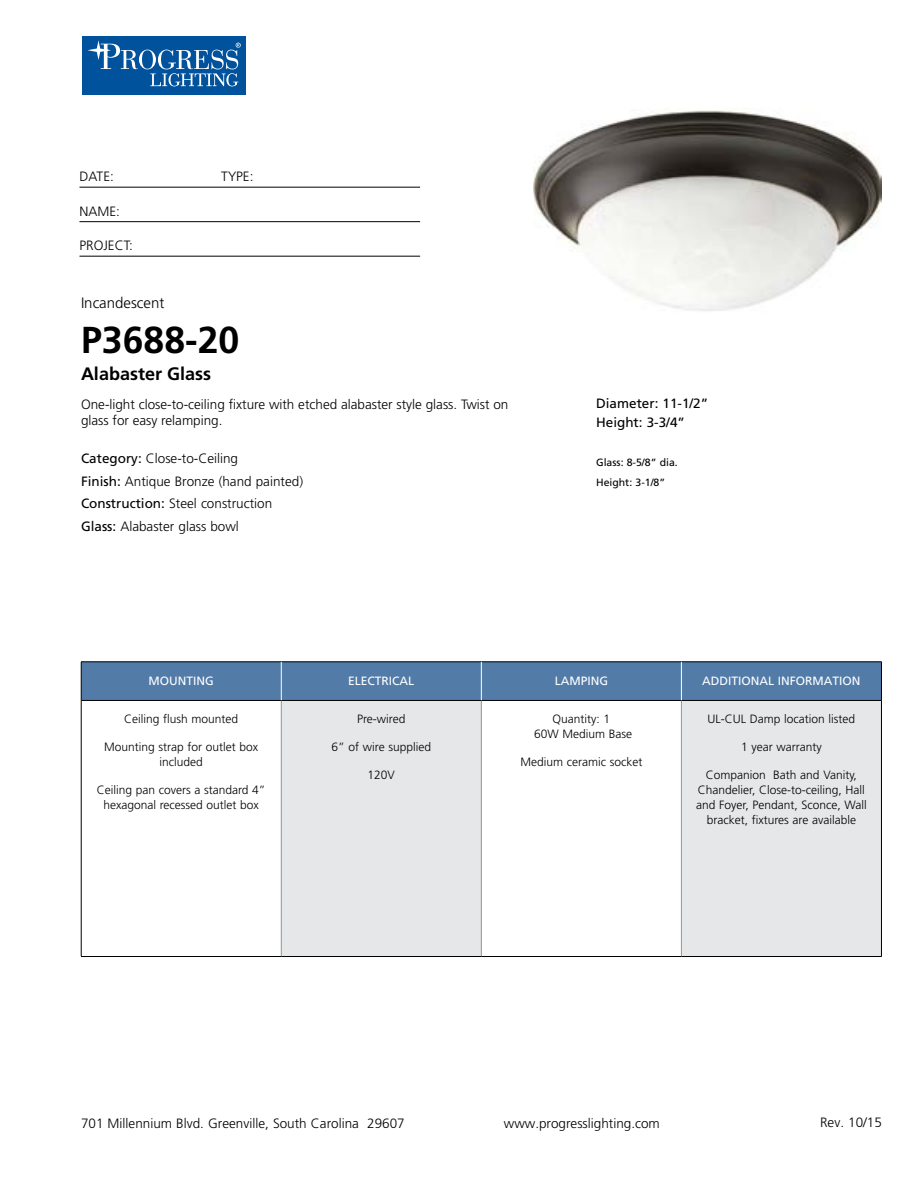
<style>
.page{position:relative;width:918px;height:1188px;background:#fff}
.page>*{position:absolute;margin:0;border:0;box-sizing:border-box;transform-origin:0 0}
.t1{font:700 37.5px "Frutiger";color:#000}
.t2{font:700 18px "Frutiger";color:#000}
.t3{font:300 15px "Frutiger";color:#000}
.t4{font:300 13.5px/22.5px "Frutiger";color:#000}
.t5{font:13.5px/19.5px "Frutiger";color:#000}
.t6{font:300 12px/15px "Frutiger";color:#000;text-align:center}
.t7{font:12px "Frutiger";color:#fff}
.t8{font:10.5px/19.5px "Frutiger";color:#000}
.s1{font-weight:400}
</style>
<div class="page">
<div style="left:82px;top:36px;width:164px;height:59px;background:#00529c"></div>
<svg style="left:139px;top:50px;width:17px;height:19px"></svg>
<div style="left:142px;top:50px;width:11px;height:19px;background:#00529c;border-radius:50%"></div>
<svg style="left:87px;top:40px;width:51px;height:29px"></svg>
<svg style="left:150px;top:43px;width:91px;height:43px"></svg>
<hr style="left:80px;top:187px;width:340px;height:1px;background:#000">
<hr style="left:80px;top:221px;width:340px;height:1px;background:#000">
<hr style="left:80px;top:256px;width:340px;height:1px;background:#000">
<div style="left:82px;top:663px;width:799px;height:37px;background:#527ba8"></div>
<div style="left:281px;top:700px;width:200px;height:257px;background:#e6e7e8"></div>
<div style="left:681px;top:700px;width:200px;height:257px;background:#e6e7e8"></div>
<hr style="left:281px;top:701px;width:1px;height:255px;background:#939598">
<hr style="left:481px;top:701px;width:1px;height:255px;background:#939598">
<hr style="left:681px;top:701px;width:1px;height:255px;background:#939598">
<hr style="left:81px;top:700px;width:200px;height:1px;background:#000">
<hr style="left:281px;top:700px;width:200px;height:1px;background:#000">
<hr style="left:481px;top:700px;width:200px;height:1px;background:#000">
<hr style="left:681px;top:700px;width:200px;height:1px;background:#000">
<hr style="left:81px;top:956px;width:200px;height:1px;background:#000">
<hr style="left:281px;top:956px;width:200px;height:1px;background:#000">
<hr style="left:481px;top:956px;width:200px;height:1px;background:#000">
<hr style="left:681px;top:956px;width:201px;height:1px;background:#000">
<hr style="left:81px;top:662px;width:200px;height:1px;background:#000">
<hr style="left:81px;top:662px;width:1px;height:38px;background:#000">
<hr style="left:281px;top:662px;width:200px;height:1px;background:#000">
<hr style="left:481px;top:662px;width:200px;height:1px;background:#000">
<hr style="left:681px;top:662px;width:201px;height:1px;background:#000">
<hr style="left:881px;top:662px;width:1px;height:38px;background:#000">
<hr style="left:81px;top:700px;width:1px;height:256px;background:#000">
<hr style="left:881px;top:700px;width:1px;height:256px;background:#000">
<hr style="left:281px;top:662px;width:1px;height:38px;background:#fff">
<hr style="left:681px;top:662px;width:1px;height:38px;background:#fff">
<hr style="left:481px;top:662px;width:1px;height:38px;background:#fff">
<img style="left:533px;top:110px;width:349px;height:201px">
<p class="t4" style="left:80px;top:165px;width:36px">DATE:</p>
<p class="t4" style="left:221px;top:165px;width:34px">TYPE:</p>
<p class="t4" style="left:80px;top:200px;width:42px">NAME:</p>
<p class="t4" style="left:80px;top:234px;width:55px">PROJECT:</p>
<p class="t3" style="left:81px;top:295px;width:85px">Incandescent</p>
<h1 class="t1" style="left:81px;top:318px;width:160px">P3688-20</h1>
<h2 class="t2" style="left:81px;top:364px;width:132px">Alabaster Glass</h2>
<p class="t4" style="left:81px;top:396px;width:429px;line-height:16.2px">One-light close-to-ceiling fixture with etched alabaster style glass. Twist on glass for easy relamping.</p>
<p class="t4" style="left:81px;top:448px;width:224px"><span class="s1">Category:</span> Close-to-Ceiling<br><span class="s1">Finish:</span> Antique Bronze (hand painted)<br><span class="s1">Construction:</span> Steel construction <span class="s1">Glass:</span> Alabaster glass bowl</p>
<p class="t5" style="left:596px;top:393px;width:114px">Diameter: 11-1/2”<br>Height: 3-3/4”</p>
<p class="t8" style="left:596px;top:453px;width:83px">Glass: 8-5/8” dia.<br>Height: 3-1/8”</p>
<p class="t7" style="left:149px;top:673px;width:67px">MOUNTING</p>
<p class="t7" style="left:348px;top:673px;width:68px">ELECTRICAL</p>
<p class="t7" style="left:555px;top:673px;width:55px">LAMPING</p>
<p class="t7" style="left:702px;top:673px;width:160px">ADDITIONAL INFORMATION</p>
<p class="t6" style="left:124px;top:712px;width:116px">Ceiling flush mounted</p>
<p class="t6" style="left:104px;top:739px;width:156px">Mounting strap for outlet box included</p>
<p class="t6" style="left:97px;top:782px;width:170px">Ceiling pan covers a standard 4” hexagonal recessed outlet box</p>
<p class="t6" style="left:357px;top:712px;width:50px">Pre-wired</p>
<p class="t6" style="left:332px;top:739px;width:101px">6” of wire supplied</p>
<p class="t6" style="left:368px;top:767px;width:29px">120V</p>
<p class="t6" style="left:708px;top:712px;width:149px">UL-CUL Damp location listed</p>
<p class="t6" style="left:741px;top:739px;width:82px">1 year warranty</p>
<p class="t6" style="left:696px;top:767px;width:172px">Companion Bath and Vanity,<br>Chandelier, Close-to-ceiling, Hall and Foyer, Pendant, Sconce, Wall bracket, fixtures are available</p>
<p class="t6" style="left:534px;top:712px;width:100px">Quantity: 1<br>60W Medium Base</p>
<p class="t6" style="left:520px;top:754px;width:123px">Medium ceramic socket</p>
<p class="t4" style="left:81px;top:1112px;width:325px">701 Millennium Blvd. Greenville, South Carolina 29607</p>
<p class="t4" style="left:504px;top:1112px;width:158px">www.progresslighting.com</p>
<p class="t4" style="left:820px;top:1111px;width:63px">Rev. 10/15</p>
</div>
